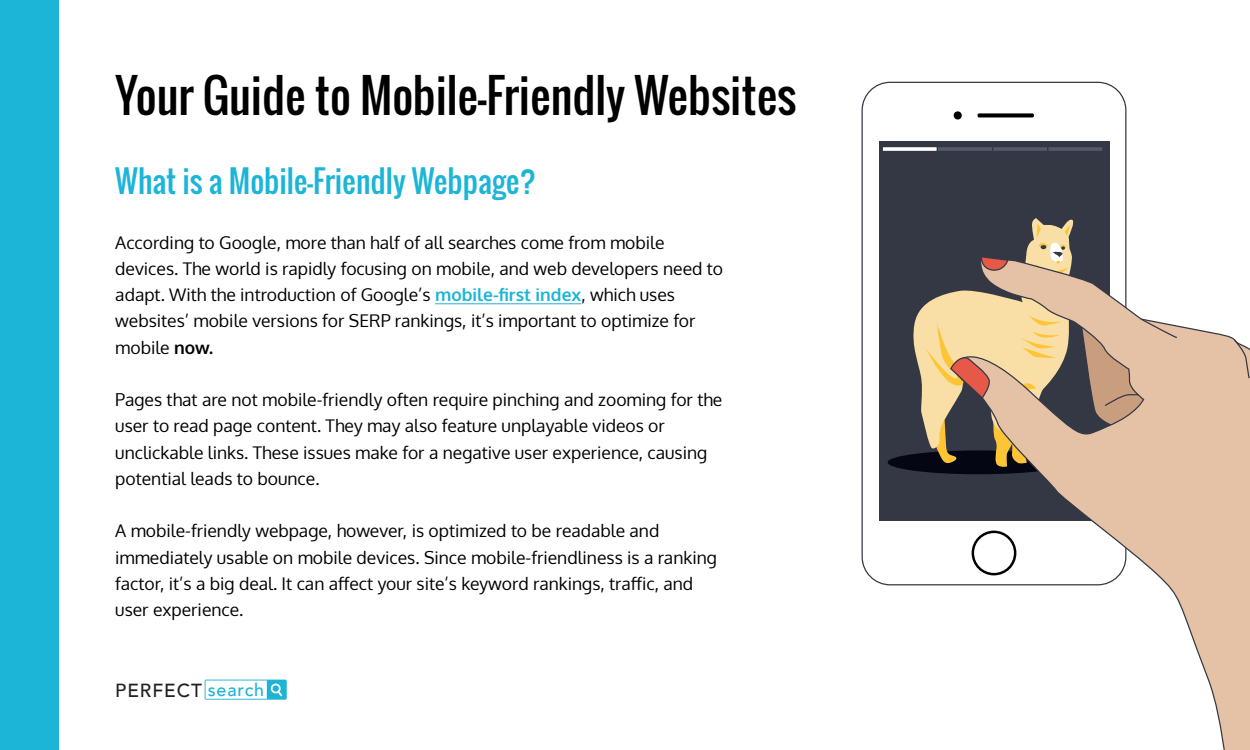
<style>
.page{position:relative;width:1250px;height:750px;background:#fff}
.page>*{position:absolute;margin:0;border:0;box-sizing:border-box;transform-origin:0 0}
.t1{font:45px "Oswald";color:#000}
.t2{font:30px "Oswald";color:#1cb5d7}
.t3{font:500 18.88px "Avenir";letter-spacing:.05em;color:#231f20}
.t4{font:17.5px/26.2px "Oxygen";color:#000}
.s1{font-weight:700;color:#1cb5d7}
.s2{font-weight:700}
.s3{font-size:17.88px;color:#1cb3d5}
</style>
<div class="page">
<div style="left:0;top:0;width:59px;height:750px;background:#1cb5d7"></div>
<svg style="left:205px;top:680px;width:82px;height:20px"></svg>
<hr style="left:435px;top:303px;width:146px;height:1px;background:#1cb5d7">
<div style="left:879px;top:141px;width:230px;height:379px;background:#343844"></div>
<div style="left:954px;top:111px;width:8px;height:9px;background:#000;border-radius:50%"></div>
<svg style="left:978px;top:113px;width:56px;height:4px"></svg>
<svg style="left:882px;top:147px;width:55px;height:4px"></svg>
<svg style="left:938px;top:147px;width:54px;height:4px"></svg>
<svg style="left:993px;top:147px;width:54px;height:4px"></svg>
<svg style="left:1048px;top:147px;width:55px;height:4px"></svg>
<div style="left:888px;top:450px;width:181px;height:24px;background:#040613;border-radius:50%"></div>
<svg style="left:913px;top:218px;width:161px;height:213px"></svg>
<svg style="left:1035px;top:223px;width:36px;height:34px"></svg>
<svg style="left:952px;top:257px;width:298px;height:493px"></svg>
<svg style="left:926px;top:316px;width:136px;height:152px"></svg>
<svg style="left:980px;top:257px;width:29px;height:16px"></svg>
<svg style="left:1080px;top:318px;width:98px;height:112px;background:#c5a68f"></svg>
<svg style="left:1234px;top:339px;width:16px;height:40px"></svg>
<h1 class="t1" style="left:115px;top:62px;width:683px">Your Guide to Mobile-Friendly Websites</h1>
<h2 class="t2" style="left:115px;top:158px;width:422px">What is a Mobile-Friendly Webpage?</h2>
<p class="t4" style="left:115px;top:229px;width:609px">According to Google, more than half of all searches come from mobile devices. The world is rapidly focusing on mobile, and web developers need to adapt. With the introduction of Google’s <span class="s1">mobile-first index</span>, which uses websites’ mobile versions for SERP rankings, it’s important to optimize for mobile <span class="s2">now.</span></p>
<p class="t4" style="left:115px;top:387px;width:609px">Pages that are not mobile-friendly often require pinching and zooming for the user to read page content. They may also feature unplayable videos or unclickable links. These issues make for a negative user experience, causing potential leads to bounce.</p>
<p class="t4" style="left:115px;top:518px;width:603px">A mobile-friendly webpage, however, is optimized to be readable and immediately usable on mobile devices. Since mobile-friendliness is a ranking factor, it’s a big deal. It can affect your site’s keyword rankings, traffic, and user experience.</p>
<p class="t3" style="left:115px;top:674px;width:150px">PERFECT <span class="s3">search</span></p>
</div>
